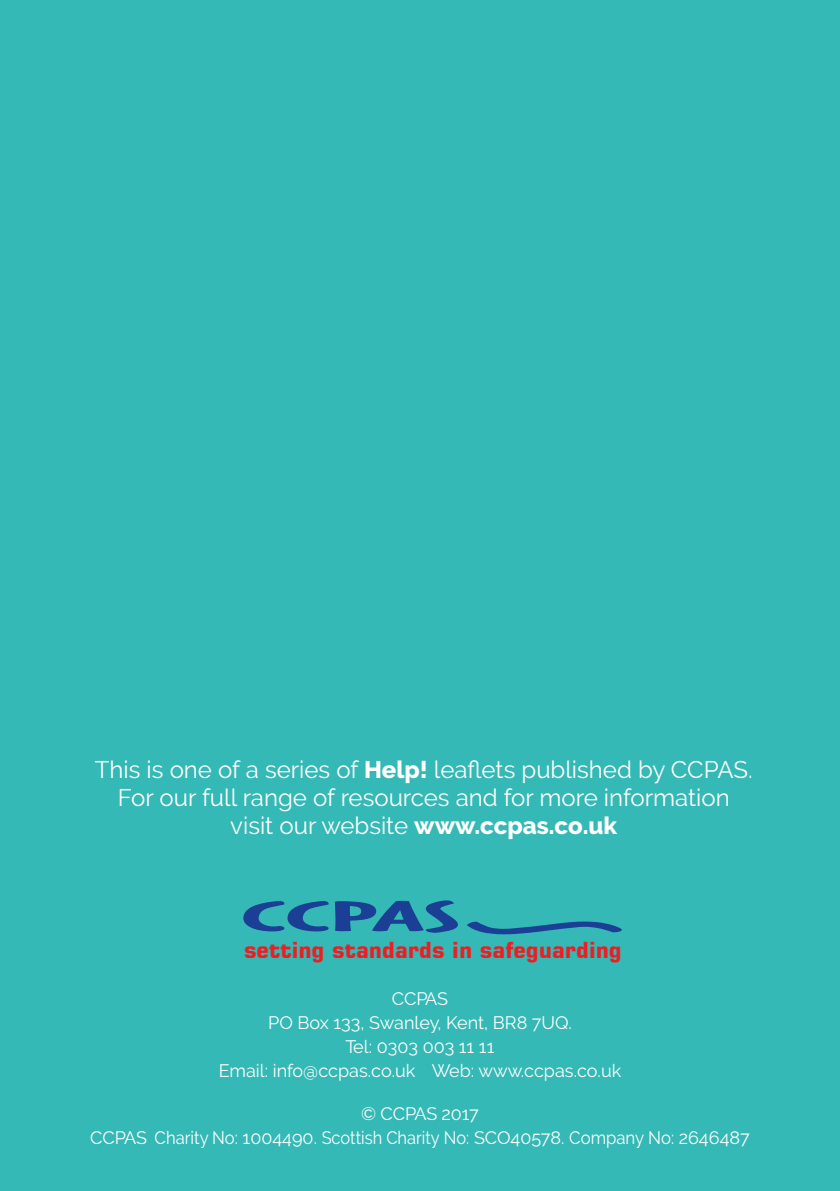
<style>
.page{position:relative;width:840px;height:1191px;background:#fff}
.page>*{position:absolute;margin:0;border:0;box-sizing:border-box;transform-origin:0 0}
.t1{font:188.4px "Oz Handicraft BT";color:#1b3f94;scale:.35 1}
.t2{font:37.4px "Oz Handicraft BT";color:#1b3f94;scale:4.22 1}
.Back_page_main{font:24px/28px "Raleway";color:#fff;text-align:center}
.t3{font:700 22px "Square 721 BT";color:#ee1d23}
.Back_page_sub{font:18px/24px "Raleway";color:#fff;text-align:center}
.s1{font-weight:800}
</style>
<div class="page">
<div style="left:0;top:0;width:839px;height:1191px;background:#34b9b6"></div>
<svg style="left:243px;top:900px;width:215px;height:33px"></svg>
<p class="Back_page_main" style="left:95px;top:755px;width:659px">This is one of a series of <span class="s1">Help!</span> leaflets published by CCPAS.<br>For our full range of resources and for more information visit our website <span class="s1">www.ccpas.co.uk</span></p>
<p class="t2" style="left:241px;top:895px;width:53px">CCPAS</p>
<p class="t3" style="left:244px;top:936px;width:379px">setting standards in safeguarding</p>
<p class="t1" style="left:653px;top:920px;width:45px;rotate:90deg">S</p>
<p class="Back_page_sub" style="left:218px;top:986px;width:404px">CCPAS<br>PO Box 133, Swanley, Kent, BR8 7UQ.<br>Tel: 0303 003 11 11<br>Email: info@ccpas.co.uk Web: www.ccpas.co.uk</p>
<p class="Back_page_sub" style="left:90px;top:1101px;width:660px">© CCPAS 2017<br>CCPAS Charity No: 1004490. Scottish Charity No: SCO40578. Company No: 2646487</p>
</div>
